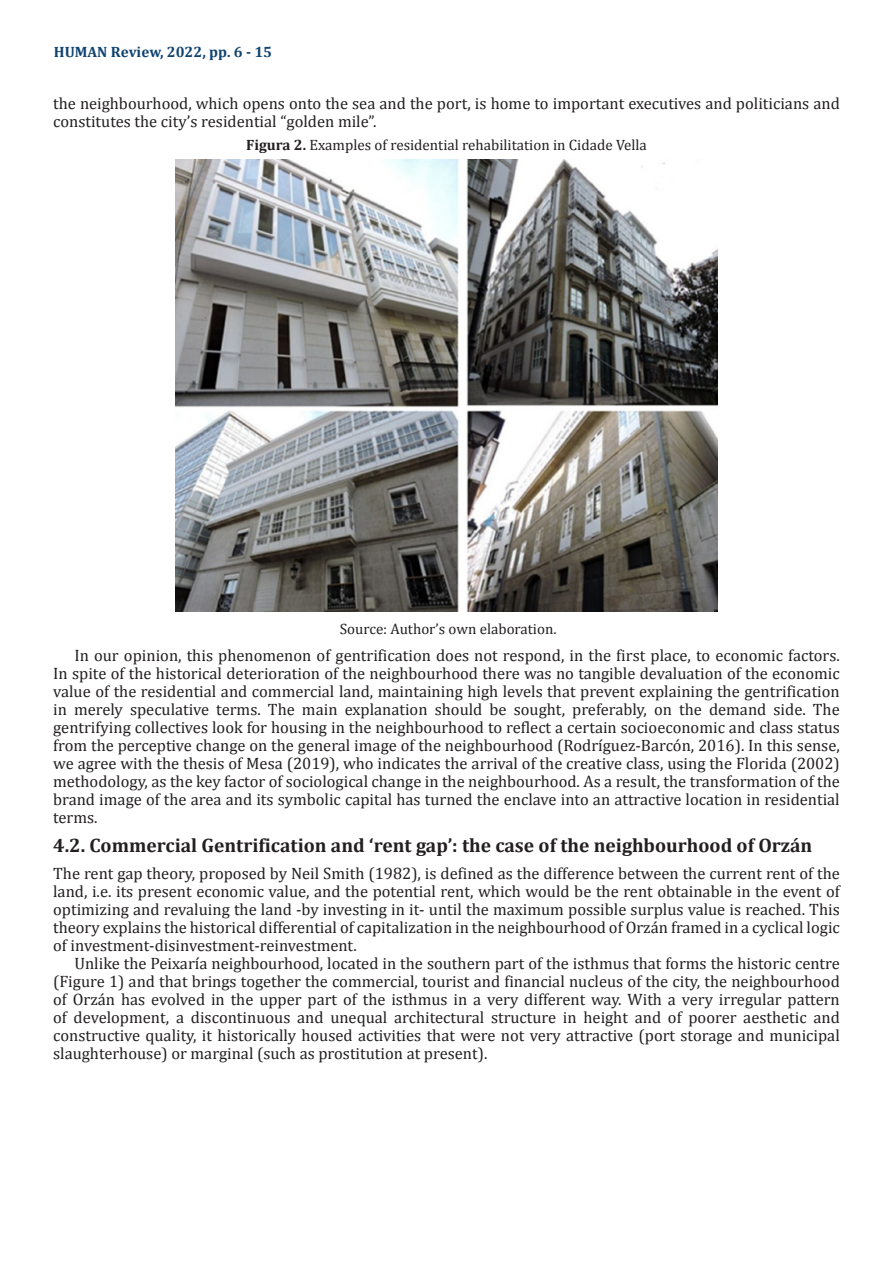
<style>
.page{position:relative;width:893px;height:1263px;background:#fff}
.page>*{position:absolute;margin:0;border:0;box-sizing:border-box;transform-origin:0 0}
.Titulo_2{font:700 19.5px "Cambria";color:#231f20}
.Parrafos-siguientes{font:16.5px/18px "Cambria 2";color:#231f20;text-align:justify}
.Parrafo-Arranque{font:16.5px/18px "Cambria 2";color:#231f20;text-align:justify}
.Fuente-Tablas{font:16.5px/18px "Cambria 2";color:#231f20}
.Fuente-Tablas-2{font:15px "Cambria 2";color:#231f20}
.Fuente-Tablas-3{font:700 15px "Cambria";color:#104370}
.s1{font-family:"Cambria";font-weight:700}
</style>
<div class="page">
<img style="left:175px;top:159px;width:543px;height:453px">
<p class="Fuente-Tablas-3" style="left:54px;top:41px;width:220px">HUMAN Review, 2022, pp. 6 - 15</p>
<p class="Fuente-Tablas" style="left:53px;top:94px;width:788px">the neighbourhood, which opens onto the sea and the port, is home to important executives and politicians and constitutes the city’s residential “golden mile”.</p>
<p class="Fuente-Tablas-2" style="left:246px;top:136px;width:402px"><span class="s1">Figura 2.</span> Examples of residential rehabilitation in Cidade Vella</p>
<p class="Fuente-Tablas-2" style="left:340px;top:620px;width:218px">Source: Author’s own elaboration.</p>
<p class="Parrafos-siguientes" style="left:53px;top:646px;width:788px;text-indent:21px">In our opinion, this phenomenon of gentrification does not respond, in the first place, to economic factors.<br>In spite of the historical deterioration of the neighbourhood there was no tangible devaluation of the economic value of the residential and commercial land, maintaining high levels that prevent explaining the gentrification in merely speculative terms. The main explanation should be sought, preferably, on the demand side. The gentrifying collectives look for housing in the neighbourhood to reflect a certain socioeconomic and class status from the perceptive change on the general image of the neighbourhood (Rodríguez-Barcón, 2016). In this sense, we agree with the thesis of Mesa (2019), who indicates the arrival of the creative class, using the Florida (2002) methodology, as the key factor of sociological change in the neighbourhood. As a result, the transformation of the brand image of the area and its symbolic capital has turned the enclave into an attractive location in residential terms.</p>
<p class="Titulo_2" style="left:53px;top:832px;width:761px">4.2. Commercial Gentrification and ‘rent gap’: the case of the neighbourhood of Orzán</p>
<p class="Parrafo-Arranque" style="left:53px;top:864px;width:788px">The rent gap theory, proposed by Neil Smith (1982), is defined as the difference between the current rent of the land, i.e. its present economic value, and the potential rent, which would be the rent obtainable in the event of optimizing and revaluing the land -by investing in it- until the maximum possible surplus value is reached. This theory explains the historical differential of capitalization in the neighbourhood of Orzán framed in a cyclical logic of investment-disinvestment-reinvestment.</p>
<p class="Parrafos-siguientes" style="left:53px;top:954px;width:788px;text-indent:21px">Unlike the Peixaría neighbourhood, located in the southern part of the isthmus that forms the historic centre (Figure 1) and that brings together the commercial, tourist and financial nucleus of the city, the neighbourhood of Orzán has evolved in the upper part of the isthmus in a very different way. With a very irregular pattern of development, a discontinuous and unequal architectural structure in height and of poorer aesthetic and constructive quality, it historically housed activities that were not very attractive (port storage and municipal slaughterhouse) or marginal (such as prostitution at present).</p>
</div>
